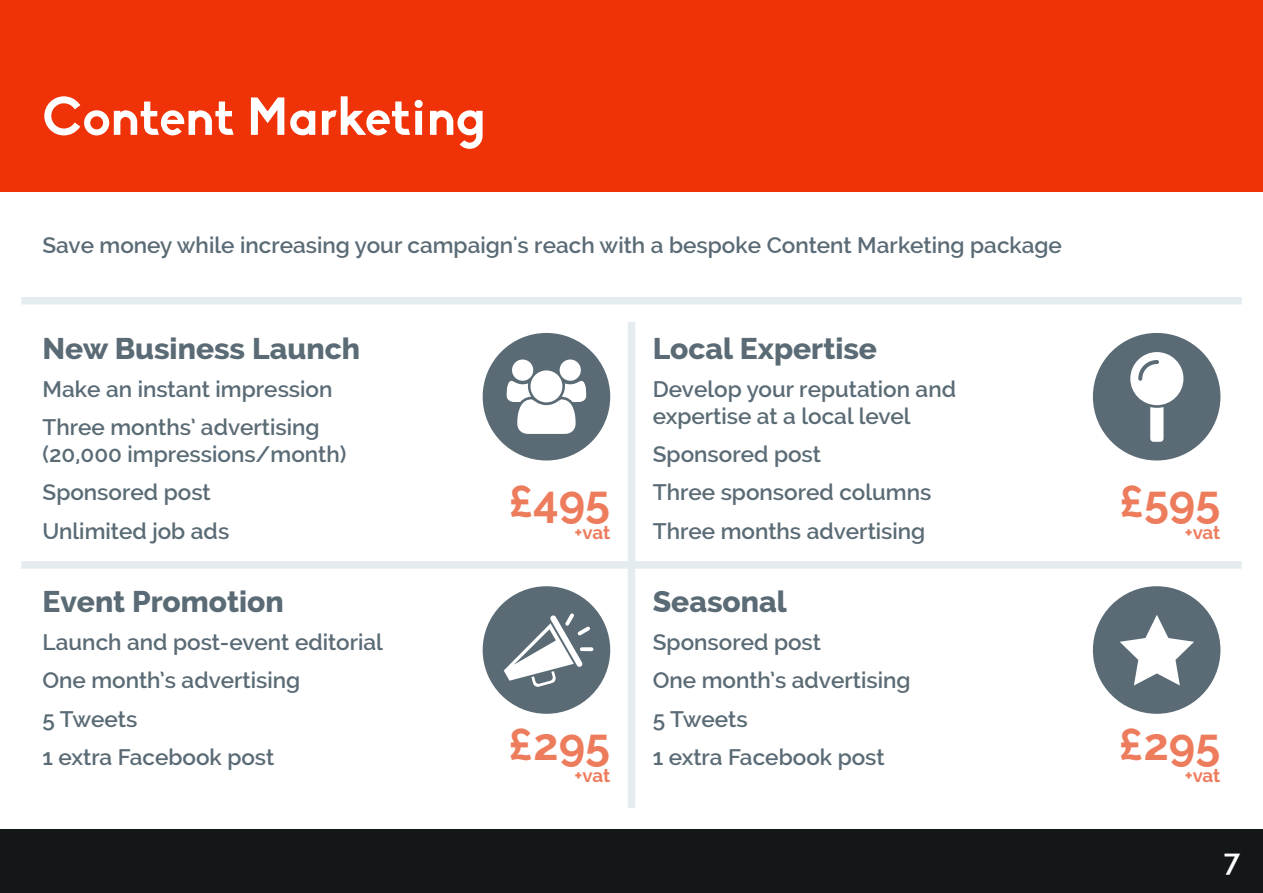
<style>
.page{position:relative;width:1263px;height:893px;background:#fff}
.page>*{position:absolute;margin:0;border:0;box-sizing:border-box;transform-origin:0 0}
.t1{font:700 52.5px "Biko";color:#fff}
.t2{font:700 45px "Raleway";color:#ed7c5c}
.t3{font:800 30px "Raleway";color:#5a6b75}
.t4{font:600 30px "Raleway";color:#fff}
.t5{font:600 22.5px/38.2px "Raleway";color:#5a6b75}
.t6{font:700 18.75px "Raleway";letter-spacing:-.01em;color:#ed7c5c}
</style>
<div class="page">
<div style="left:0;top:829px;width:1263px;height:64px;background:#131718"></div>
<div style="left:0;top:0;width:1263px;height:191px;background:#ef3208"></div>
<div style="left:628px;top:322px;width:7px;height:486px;background:#e4ecef"></div>
<div style="left:21px;top:561px;width:1221px;height:8px;background:#e4ecef"></div>
<div style="left:21px;top:297px;width:1221px;height:7px;background:#e4ecef"></div>
<svg style="left:483px;top:333px;width:127px;height:127px"></svg>
<svg style="left:483px;top:586px;width:127px;height:128px"></svg>
<svg style="left:1093px;top:333px;width:127px;height:127px"></svg>
<svg style="left:1093px;top:586px;width:127px;height:128px"></svg>
<h1 class="t1" style="left:43px;top:85px;width:444px">Content Marketing</h1>
<p class="t5" style="left:43px;top:226px;width:1021px">Save money while increasing your campaign's reach with a bespoke Content Marketing package</p>
<h3 class="t3" style="left:43px;top:331px;width:319px">New Business Launch</h3>
<p class="t5" style="left:43px;top:370px;width:291px">Make an instant impression<br>Three months’ advertising</p>
<p class="t5" style="left:43px;top:435px;width:305px">(20,000 impressions/month)<br>Sponsored post<br>Unlimited job ads</p>
<h3 class="t3" style="left:43px;top:584px;width:243px">Event Promotion</h3>
<p class="t5" style="left:43px;top:623px;width:342px">Launch and post-event editorial<br>One month’s advertising<br>5 Tweets<br>1 extra Facebook post</p>
<h2 class="t2" style="left:509px;top:475px;width:103px">£495</h2>
<p class="t6" style="left:574px;top:522px;width:37px">+vat</p>
<h2 class="t2" style="left:508px;top:718px;width:103px">£295</h2>
<p class="t6" style="left:574px;top:765px;width:37px">+vat</p>
<h3 class="t3" style="left:653px;top:331px;width:226px">Local Expertise</h3>
<p class="t5" style="left:653px;top:375px;width:305px;line-height:27px">Develop your reputation and expertise at a local level</p>
<p class="t5" style="left:653px;top:435px;width:280px">Sponsored post<br>Three sponsored columns<br>Three months advertising</p>
<h3 class="t3" style="left:653px;top:584px;width:136px">Seasonal</h3>
<p class="t5" style="left:653px;top:623px;width:259px">Sponsored post<br>One month’s advertising<br>5 Tweets<br>1 extra Facebook post</p>
<h2 class="t2" style="left:1119px;top:475px;width:103px">£595</h2>
<p class="t6" style="left:1185px;top:522px;width:37px">+vat</p>
<h2 class="t2" style="left:1119px;top:718px;width:103px">£295</h2>
<p class="t6" style="left:1185px;top:765px;width:37px">+vat</p>
<h3 class="t4" style="left:1223px;top:843px;width:18px">7</h3>
</div>
